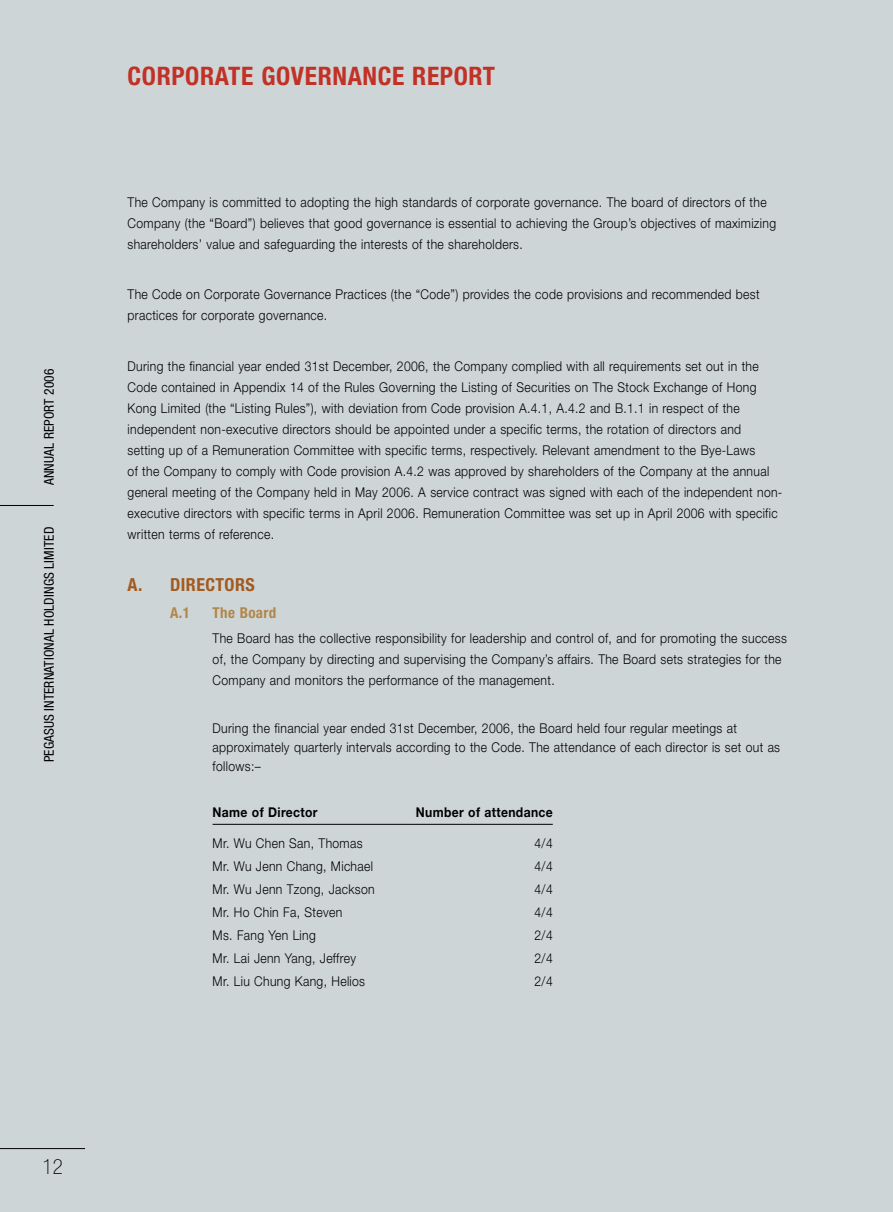
<style>
.page{position:relative;width:893px;height:1212px;background:#ced5d7}
.page>*{position:absolute;margin:0;border:0;box-sizing:border-box;transform-origin:0 0}
.t1{font:700 condensed 25.5px "Helvetica Neue LT Std";letter-spacing:.025em;color:#c13126}
.t2{font:100 condensed 21px "Helvetica Neue LT Std";color:#000}
.t3{font:700 condensed 18px "Helvetica Neue LT Std";letter-spacing:.025em;color:#a35a1e}
.t4{font:700 condensed 15px "Helvetica Neue LT Std";color:#b1874b}
.t5{font:300 13.5px/21px "Helvetica Neue LT Std";letter-spacing:.03em;color:#000;scale:.9 1}
.t6{font:condensed 13.5px "Helvetica Neue LT Std";letter-spacing:.01em;color:#000}
.t7{font:700 13.5px "Helvetica Neue LT Std";letter-spacing:.03em;color:#000;scale:.9 1}
</style>
<div class="page">
<hr style="left:0;top:1148px;width:85px;height:1px;background:#000">
<hr style="left:0;top:505px;width:54px;height:1px;background:#000">
<hr style="left:213px;top:824px;width:340px;height:1px;background:#000">
<p class="t6" style="left:41px;top:485px;width:118px;rotate:-90deg">ANNUAL REPORT 2006</p>
<p class="t6" style="left:41px;top:762px;width:237px;rotate:-90deg">PEGASUS INTERNATIONAL HOLDINGS LIMITED</p>
<h1 class="t1" style="left:128px;top:60px;width:369px">CORPORATE GOVERNANCE REPORT</h1>
<p class="t5" style="left:128px;top:191px;width:722px">The Company is committed to adopting the high standards of corporate governance. The board of directors of the<br>Company (the “Board”) believes that good governance is essential to achieving the Group’s objectives of maximizing shareholders’ value and safeguarding the interests of the shareholders.</p>
<p class="t5" style="left:128px;top:284px;width:704px">The Code on Corporate Governance Practices (the “Code”) provides the code provisions and recommended best practices for corporate governance.</p>
<p class="t5" style="left:128px;top:355px;width:729px">During the financial year ended 31st December, 2006, the Company complied with all requirements set out in the Code contained in Appendix 14 of the Rules Governing the Listing of Securities on The Stock Exchange of Hong Kong Limited (the “Listing Rules”), with deviation from Code provision A.4.1, A.4.2 and B.1.1 in respect of the independent non-executive directors should be appointed under a specific terms, the rotation of directors and<br>setting up of a Remuneration Committee with specific terms, respectively. Relevant amendment to the Bye-Laws<br>of the Company to comply with Code provision A.4.2 was approved by shareholders of the Company at the annual general meeting of the Company held in May 2006. A service contract was signed with each of the independent non&shy;executive directors with specific terms in April 2006. Remuneration Committee was set up in April 2006 with specific written terms of reference.</p>
<h3 class="t3" style="left:128px;top:574px;width:129px">A. DIRECTORS</h3>
<p class="t4" style="left:170px;top:603px;width:108px">A.1 THE BOARD</p>
<p class="t5" style="left:213px;top:627px;width:640px">The Board has the collective responsibility for leadership and control of, and for promoting the success of, the Company by directing and supervising the Company’s affairs. The Board sets strategies for the<br>Company and monitors the performance of the management.</p>
<p class="t5" style="left:213px;top:719px;width:632px;line-height:18.8px">During the financial year ended 31st December, 2006, the Board held four regular meetings at approximately quarterly intervals according to the Code. The attendance of each director is set out as follows:–</p>
<p class="t7" style="left:213px;top:804px;width:118px">Name of Director</p>
<p class="t7" style="left:416px;top:804px;width:154px">Number of attendance</p>
<p class="t5" style="left:213px;top:832px;width:168px">Mr. Wu Chen San, Thomas</p>
<p class="t5" style="left:535px;top:832px;width:22px">4/4</p>
<p class="t5" style="left:213px;top:855px;width:180px">Mr. Wu Jenn Chang, Michael</p>
<p class="t5" style="left:535px;top:855px;width:22px">4/4</p>
<p class="t5" style="left:213px;top:878px;width:182px">Mr. Wu Jenn Tzong, Jackson</p>
<p class="t5" style="left:535px;top:878px;width:22px">4/4</p>
<p class="t5" style="left:213px;top:901px;width:146px">Mr. Ho Chin Fa, Steven</p>
<p class="t5" style="left:535px;top:901px;width:22px">4/4</p>
<p class="t5" style="left:213px;top:924px;width:116px">Ms. Fang Yen Ling</p>
<p class="t5" style="left:535px;top:924px;width:22px">2/4</p>
<p class="t5" style="left:213px;top:947px;width:161px">Mr. Lai Jenn Yang, Jeffrey</p>
<p class="t5" style="left:535px;top:947px;width:22px">2/4</p>
<p class="t5" style="left:213px;top:970px;width:171px">Mr. Liu Chung Kang, Helios</p>
<p class="t5" style="left:535px;top:970px;width:22px">2/4</p>
<h2 class="t2" style="left:43px;top:1155px;width:10px">12</h2>
</div>
